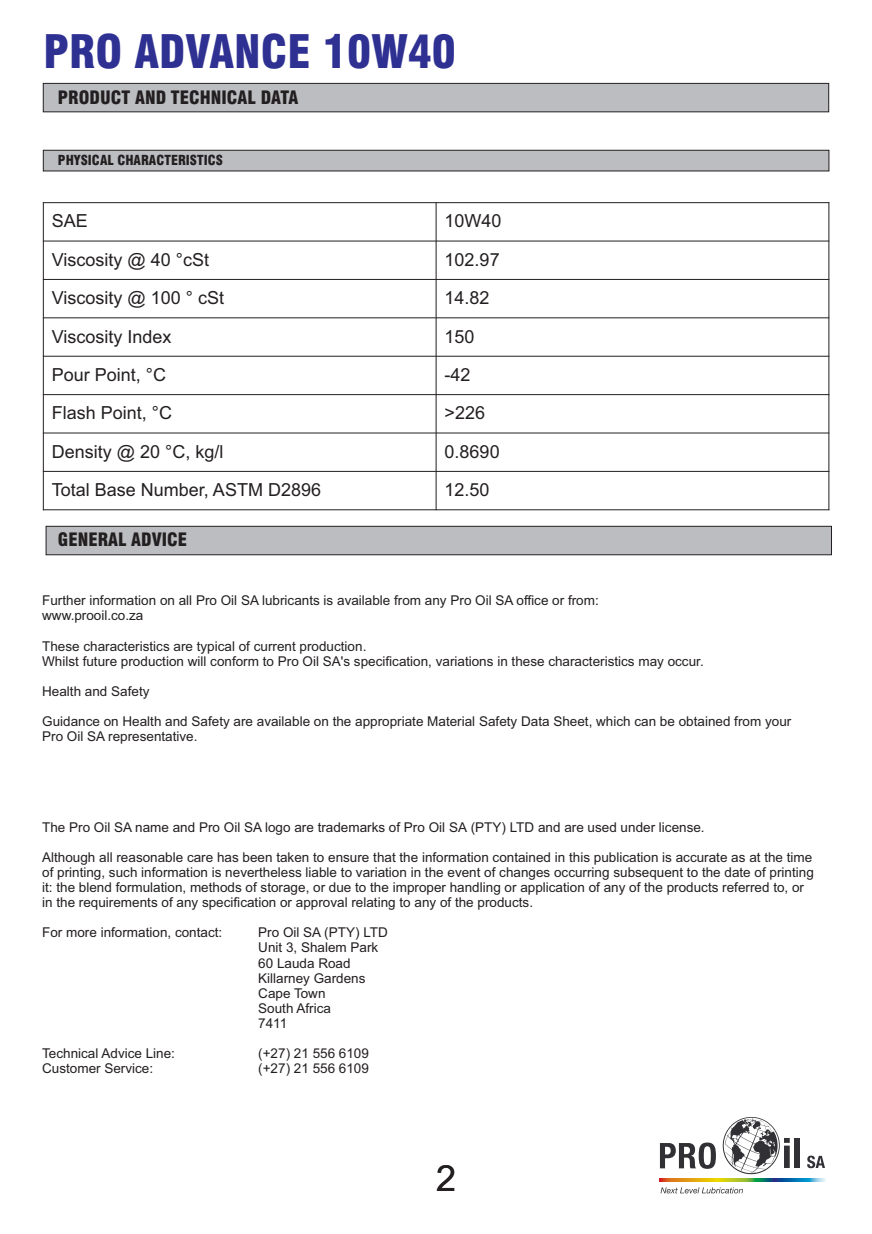
<style>
.page{position:relative;width:872px;height:1234px;background:#fff}
.page>*{position:absolute;margin:0;border:0;box-sizing:border-box;transform-origin:0 0}
.t1{font:900 condensed 45px "Swiss 721 BT";color:#2e3092}
.t2{font:36px "Arial";color:#231f20}
.t3{font:18px "Arial";color:#231f20}
.t4{font:900 condensed 18px "Swiss 721 BT";color:#231f20}
.t5{font:13.5px/15.1px "Arial";color:#231f20}
.t6{font:900 condensed 13.5px "Swiss 721 BT";color:#231f20}
</style>
<div class="page">
<svg style="left:42px;top:82px;width:787px;height:31px;background:#b4b5b8"></svg>
<svg style="left:42px;top:149px;width:787px;height:23px;background:#b1b2b5"></svg>
<svg style="left:45px;top:525px;width:787px;height:30px;background:#b3b5b8"></svg>
<svg style="left:660px;top:1142px;width:56px;height:26px"></svg>
<div style="left:794px;top:1137px;width:5px;height:30px;background:#313035"></div>
<svg style="left:807px;top:1155px;width:18px;height:12px"></svg>
<svg style="left:722px;top:1117px;width:67px;height:56px"></svg>
<svg style="left:660px;top:1187px;width:83px;height:6px"></svg>
<svg style="left:660px;top:1178px;width:166px;height:3px"></svg>
<hr style="left:43px;top:202px;width:1px;height:308px;background:#231f20">
<hr style="left:436px;top:202px;width:1px;height:308px;background:#231f20">
<hr style="left:828px;top:202px;width:1px;height:308px;background:#231f20">
<hr style="left:43px;top:509px;width:786px;height:1px;background:#231f20">
<hr style="left:43px;top:471px;width:786px;height:1px;background:#231f20">
<hr style="left:43px;top:432px;width:786px;height:1px;background:#231f20">
<hr style="left:43px;top:394px;width:786px;height:1px;background:#231f20">
<hr style="left:43px;top:356px;width:786px;height:1px;background:#231f20">
<hr style="left:43px;top:317px;width:786px;height:1px;background:#231f20">
<hr style="left:43px;top:279px;width:786px;height:1px;background:#231f20">
<hr style="left:43px;top:240px;width:786px;height:1px;background:#231f20">
<hr style="left:43px;top:202px;width:786px;height:1px;background:#231f20">
<h1 class="t1" style="left:43px;top:34px;width:414px">PRO ADVANCE 10W40</h1>
<h3 class="t4" style="left:58px;top:90px;width:242px">PRODUCT AND TECHNICAL DATA</h3>
<p class="t6" style="left:58px;top:155px;width:167px">PHYSICAL CHARACTERISTICS</p>
<h3 class="t3" style="left:52px;top:214px;width:38px">SAE</h3>
<h3 class="t3" style="left:444px;top:214px;width:59px">10W40</h3>
<h3 class="t3" style="left:52px;top:253px;width:159px">Viscosity @ 40 °cSt</h3>
<h3 class="t3" style="left:444px;top:253px;width:57px">102.97</h3>
<h3 class="t3" style="left:52px;top:291px;width:174px">Viscosity @ 100 ° cSt</h3>
<h3 class="t3" style="left:444px;top:291px;width:47px">14.82</h3>
<h3 class="t3" style="left:52px;top:329px;width:121px">Viscosity Index</h3>
<h3 class="t3" style="left:444px;top:329px;width:32px">150</h3>
<h3 class="t3" style="left:52px;top:368px;width:116px">Pour Point, °C</h3>
<h3 class="t3" style="left:444px;top:368px;width:28px">-42</h3>
<h3 class="t3" style="left:52px;top:406px;width:122px">Flash Point, °C</h3>
<h3 class="t3" style="left:444px;top:406px;width:42px">&gt;226</h3>
<h3 class="t3" style="left:52px;top:444px;width:173px">Density @ 20 °C, kg/l</h3>
<h3 class="t3" style="left:444px;top:444px;width:57px">0.8690</h3>
<h3 class="t3" style="left:52px;top:483px;width:271px">Total Base Number, ASTM D2896</h3>
<h3 class="t3" style="left:444px;top:483px;width:47px">12.50</h3>
<h3 class="t4" style="left:58px;top:532px;width:131px">GENERAL ADVICE</h3>
<p class="t5" style="left:42px;top:594px;width:558px">Further information on all Pro Oil SA lubricants is available from any Pro Oil SA office or from: www.prooil.co.za</p>
<p class="t5" style="left:42px;top:639px;width:663px">These characteristics are typical of current production.<br>Whilst future production will conform to Pro Oil SA's specification, variations in these characteristics may occur.</p>
<p class="t5" style="left:42px;top:684px;width:109px">Health and Safety</p>
<p class="t5" style="left:42px;top:714px;width:750px">Guidance on Health and Safety are available on the appropriate Material Safety Data Sheet, which can be obtained from your<br>Pro Oil SA representative.</p>
<p class="t5" style="left:42px;top:820px;width:664px">The Pro Oil SA name and Pro Oil SA logo are trademarks of Pro Oil SA (PTY) LTD and are used under license.</p>
<p class="t5" style="left:42px;top:850px;width:773px">Although all reasonable care has been taken to ensure that the information contained in this publication is accurate as at the time of printing, such information is nevertheless liable to variation in the event of changes occurring subsequent to the date of printing it: the blend formulation, methods of storage, or due to the improper handling or application of any of the products referred to, or in the requirements of any specification or approval relating to any of the products.</p>
<p class="t5" style="left:42px;top:926px;width:182px">For more information, contact:</p>
<p class="t5" style="left:258px;top:926px;width:131px">Pro Oil SA (PTY) LTD<br>Unit 3, Shalem Park<br>60 Lauda Road<br>Killarney Gardens<br>Cape Town<br>South Africa<br>7411</p>
<p class="t5" style="left:42px;top:1046px;width:134px">Technical Advice Line:</p>
<p class="t5" style="left:258px;top:1046px;width:112px">(+27) 21 556 6109</p>
<p class="t5" style="left:42px;top:1061px;width:113px">Customer Service:</p>
<p class="t5" style="left:258px;top:1061px;width:112px">(+27) 21 556 6109</p>
<h2 class="t2" style="left:436px;top:1164px;width:22px">2</h2>
</div>
